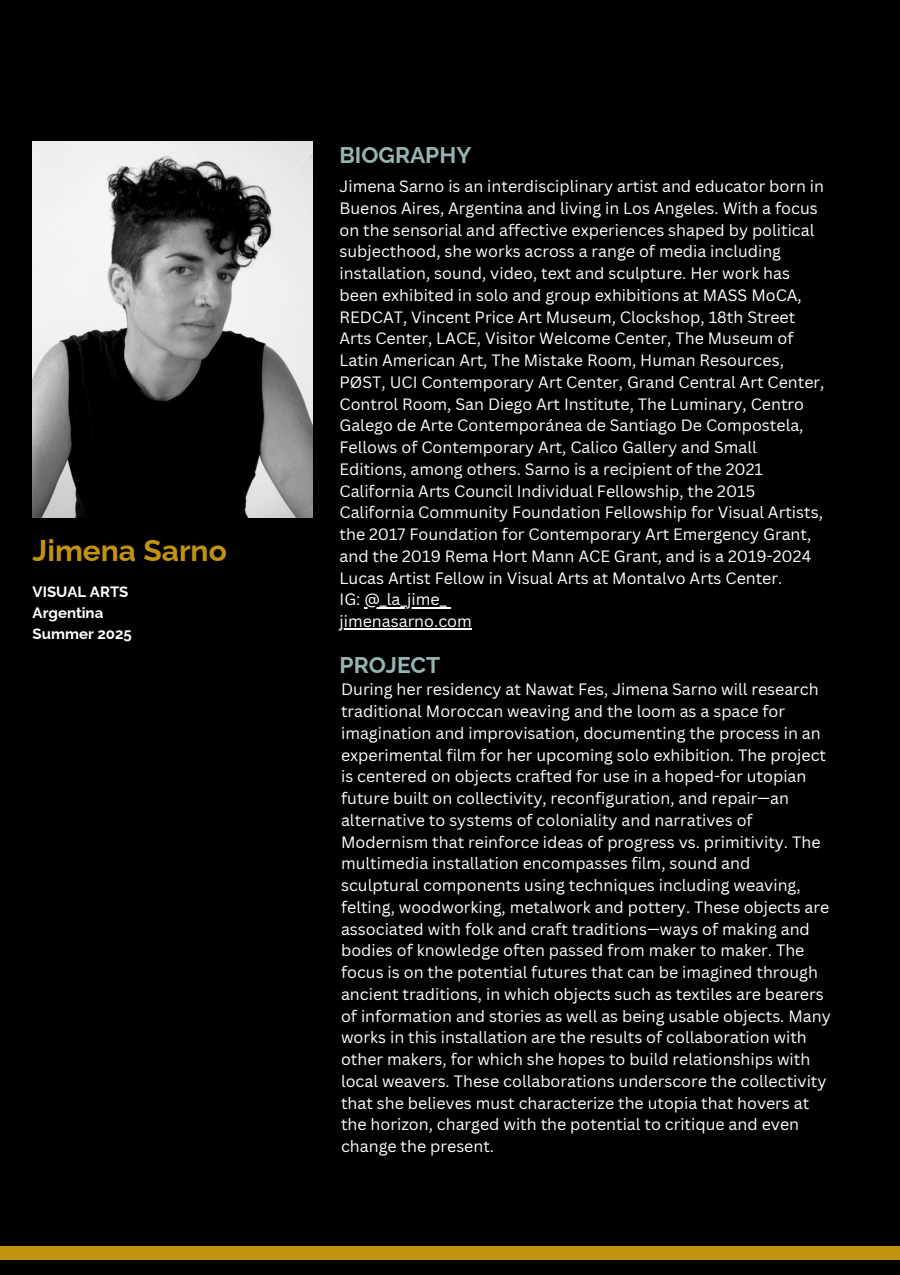
<style>
.page{position:relative;width:900px;height:1275px;background:#000}
.page>*{position:absolute;margin:0;border:0;box-sizing:border-box;transform-origin:0 0}
.t1{font:700 30px "Raleway";color:#c29310}
.t2{font:700 22.7px "Raleway";color:#95b5b2}
.t3{font:16px/21.8px "Canva Sans";color:#fff}
.t4{font:700 15px/21px "Raleway";color:#fff}
</style>
<div class="page">
<img style="left:33px;top:141px;width:279px;height:376px">
<div style="left:0;top:1246px;width:900px;height:13px;background:#c29310"></div>
<hr style="left:364px;top:607px;width:83px;height:1px;background:#fff">
<hr style="left:340px;top:629px;width:132px;height:1px;background:#fff">
<h1 class="t1" style="left:33px;top:533px;width:196px">Jimena Sarno</h1>
<h3 class="t4" style="left:33px;top:581px;width:101px">VISUAL ARTS<br>Argentina<br>Summer 2025</h3>
<h2 class="t2" style="left:340px;top:141px;width:133px">BIOGRAPHY</h2>
<p class="t3" style="left:340px;top:175px;width:486px">Jimena Sarno is an interdisciplinary artist and educator born in Buenos Aires, Argentina and living in Los Angeles. With a focus on the sensorial and affective experiences shaped by political subjecthood, she works across a range of media including installation, sound, video, text and sculpture. Her work has been exhibited in solo and group exhibitions at MASS MoCA, REDCAT, Vincent Price Art Museum, Clockshop, 18th Street Arts Center, LACE, Visitor Welcome Center, The Museum of Latin American Art, The Mistake Room, Human Resources, PØST, UCI Contemporary Art Center, Grand Central Art Center, Control Room, San Diego Art Institute, The Luminary, Centro Galego de Arte Contemporánea de Santiago De Compostela, Fellows of Contemporary Art, Calico Gallery and Small Editions, among others. Sarno is a recipient of the 2021<br>California Arts Council Individual Fellowship, the 2015<br>California Community Foundation Fellowship for Visual Artists, the 2017 Foundation for Contemporary Art Emergency Grant, and the 2019 Rema Hort Mann ACE Grant, and is a 2019-2024<br>Lucas Artist Fellow in Visual Arts at Montalvo Arts Center.</p>
<p class="t3" style="left:340px;top:588px;width:109px">IG: @_la_jime_</p>
<p class="t3" style="left:340px;top:610px;width:134px">jimenasarno.com</p>
<p class="t2" style="left:340px;top:652px;width:102px">PROJECT</p>
<p class="t3" style="left:341px;top:678px;width:491px">During her residency at Nawat Fes, Jimena Sarno will research traditional Moroccan weaving and the loom as a space for imagination and improvisation, documenting the process in an experimental film for her upcoming solo exhibition. The project is centered on objects crafted for use in a hoped-for utopian future built on collectivity, reconfiguration, and repair—an alternative to systems of coloniality and narratives of Modernism that reinforce ideas of progress vs. primitivity. The multimedia installation encompasses film, sound and sculptural components using techniques including weaving, felting, woodworking, metalwork and pottery. These objects are associated with folk and craft traditions—ways of making and bodies of knowledge often passed from maker to maker. The focus is on the potential futures that can be imagined through ancient traditions, in which objects such as textiles are bearers of information and stories as well as being usable objects. Many works in this installation are the results of collaboration with other makers, for which she hopes to build relationships with local weavers. These collaborations underscore the collectivity that she believes must characterize the utopia that hovers at the horizon, charged with the potential to critique and even change the present.</p>
</div>
